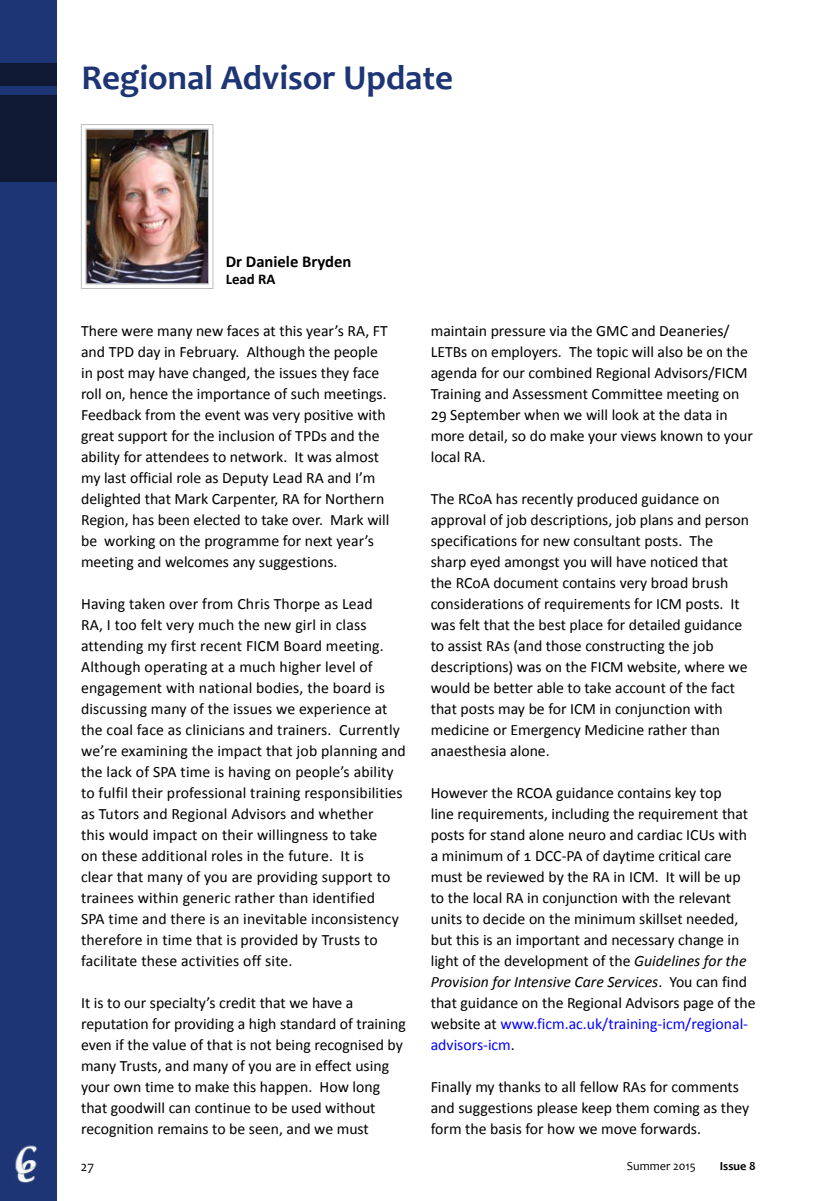
<style>
.page{position:relative;width:819px;height:1201px;background:#fff}
.page>*{position:absolute;margin:0;border:0;box-sizing:border-box;transform-origin:0 0}
.t1{font:700 35px "Candara";color:#1d3575}
.t2{font:700 16.62px "Calibri";color:#000}
.t3{font:15.75px/21px "Calibri";color:#000}
.t4{font:700 14.88px "Calibri";color:#000}
.t5{font:14px "Candara";color:#000}
.t6{font:12.25px "Candara";color:#000}
.t7{font:700 12.25px "Candara";color:#000}
.s1{font-style:italic}
.s2{color:#00f}
</style>
<div class="page">
<div style="left:0;top:0;width:56px;height:1200px;background:#1d3575"></div>
<div style="left:0;top:95px;width:56px;height:87px;background:#0f1934"></div>
<div style="left:0;top:64px;width:56px;height:22px;background:#0f1934"></div>
<img style="left:15px;top:1145px;width:22px;height:38px">
<img style="left:80px;top:124px;width:134px;height:165px">
<div style="left:85px;top:129px;width:124px;height:155px;border:1px solid #bcbec0"></div>
<h1 class="t1" style="left:81px;top:55px;width:373px">Regional Advisor Update</h1>
<p class="t2" style="left:226px;top:251px;width:127px">Dr Daniele Bryden</p>
<p class="t4" style="left:226px;top:270px;width:51px">Lead RA</p>
<p class="t3" style="left:81px;top:320px;width:310px">There were many new faces at this year’s RA, FT and TPD day in February. Although the people in post may have changed, the issues they face roll on, hence the importance of such meetings.<br>Feedback from the event was very positive with great support for the inclusion of TPDs and the ability for attendees to network. It was almost my last official role as Deputy Lead RA and I’m delighted that Mark Carpenter, RA for Northern Region, has been elected to take over. Mark will be working on the programme for next year’s meeting and welcomes any suggestions.</p>
<p class="t3" style="left:81px;top:593px;width:326px">Having taken over from Chris Thorpe as Lead<br>RA, I too felt very much the new girl in class attending my first recent FICM Board meeting.<br>Although operating at a much higher level of engagement with national bodies, the board is discussing many of the issues we experience at the coal face as clinicians and trainers. Currently we’re examining the impact that job planning and the lack of SPA time is having on people’s ability to fulfil their professional training responsibilities as Tutors and Regional Advisors and whether<br>this would impact on their willingness to take<br>on these additional roles in the future. It is<br>clear that many of you are providing support to trainees within generic rather than identified<br>SPA time and there is an inevitable inconsistency therefore in time that is provided by Trusts to facilitate these activities off site.</p>
<p class="t3" style="left:81px;top:992px;width:326px">It is to our specialty’s credit that we have a reputation for providing a high standard of training even if the value of that is not being recognised by many Trusts, and many of you are in effect using your own time to make this happen. How long that goodwill can continue to be used without recognition remains to be seen, and we must</p>
<p class="t3" style="left:430px;top:320px;width:323px">maintain pressure via the GMC and Deaneries/ LETBs on employers. The topic will also be on the agenda for our combined Regional Advisors/FICM Training and Assessment Committee meeting on 29 September when we will look at the data in more detail, so do make your views known to your local RA.</p>
<p class="t3" style="left:430px;top:488px;width:320px">The RCoA has recently produced guidance on approval of job descriptions, job plans and person specifications for new consultant posts. The sharp eyed amongst you will have noticed that the RCoA document contains very broad brush considerations of requirements for ICM posts. It was felt that the best place for detailed guidance to assist RAs (and those constructing the job descriptions) was on the FICM website, where we would be better able to take account of the fact that posts may be for ICM in conjunction with medicine or Emergency Medicine rather than anaesthesia alone.</p>
<p class="t3" style="left:430px;top:782px;width:326px">However the RCOA guidance contains key top<br>line requirements, including the requirement that posts for stand alone neuro and cardiac ICUs with a minimum of 1 DCC-PA of daytime critical care must be reviewed by the RA in ICM. It will be up to the local RA in conjunction with the relevant units to decide on the minimum skillset needed, but this is an important and necessary change in light of the development of the <span class="s1">Guidelines for the Provision for Intensive Care Services</span>. You can find that guidance on the Regional Advisors page of the website at <span class="s2">www.ficm.ac.uk/training-icm/regional&shy;advisors-icm</span>.</p>
<p class="t3" style="left:430px;top:1076px;width:320px">Finally my thanks to all fellow RAs for comments and suggestions please keep them coming as they form the basis for how we move forwards.</p>
<p class="t5" style="left:81px;top:1158px;width:15px">27</p>
<p class="t6" style="left:627px;top:1158px;width:70px">Summer 2015</p>
<p class="t7" style="left:719px;top:1158px;width:37px">Issue 8</p>
</div>
